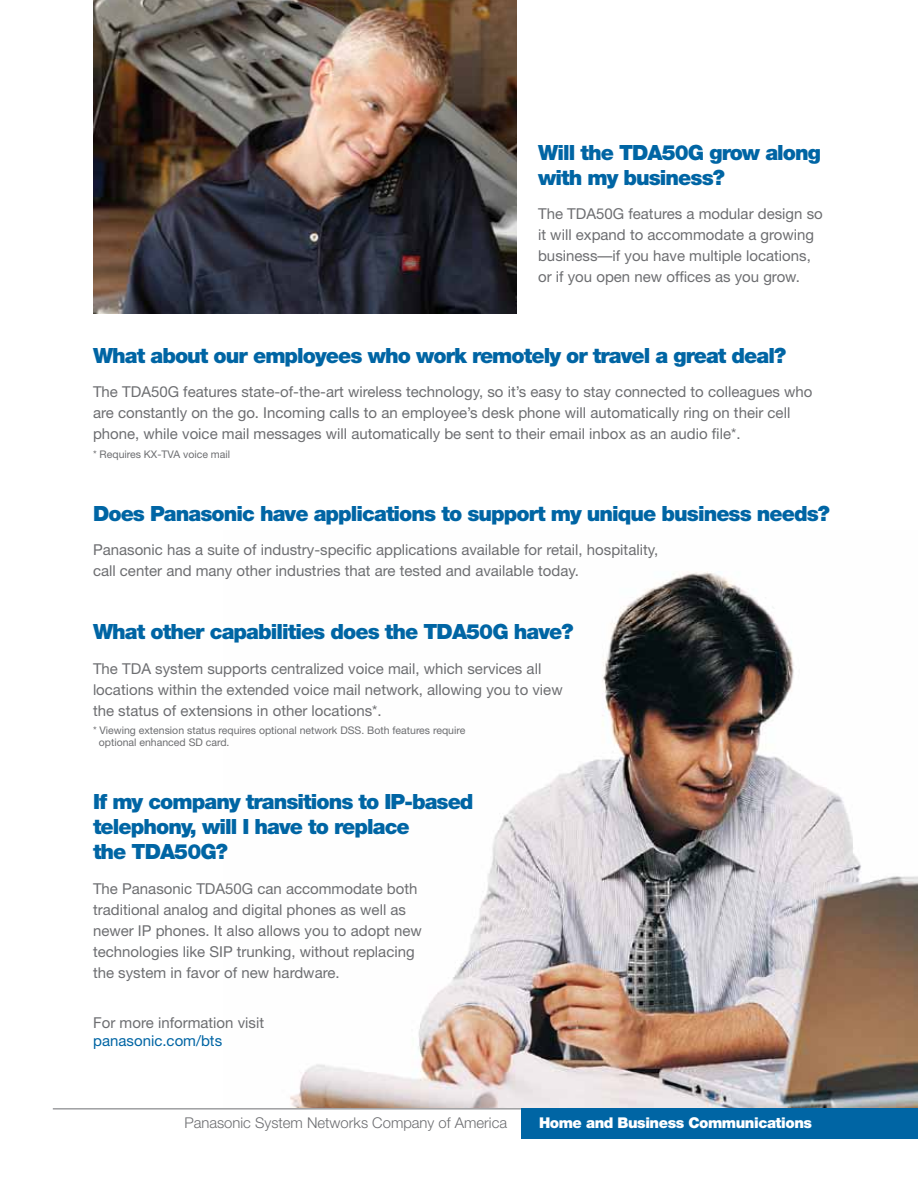
<style>
.page{position:relative;width:918px;height:1188px;background:#fff}
.page>*{position:absolute;margin:0;border:0;box-sizing:border-box;transform-origin:0 0}
.t1{font:900 21px/25.2px "Helvetica Neue";letter-spacing:-.045em;color:#0065a4}
.t2{font:15px/21px "Helvetica Neue";color:#6d6e71}
.t3{font:15px "Helvetica Neue";color:#0065a4}
.t4{font:300 14.85px "Helvetica Neue";color:#6d6e71}
.t5{font:900 14.85px "Helvetica Neue";letter-spacing:-.03em;color:#fff}
.t6{font:10.5px/12px "Helvetica Neue";color:#6d6e71}
</style>
<div class="page">
<img style="left:290px;top:571px;width:628px;height:537px">
<hr style="left:53px;top:1109px;width:502px;height:1px;background:#6d6e71">
<div style="left:521px;top:1108px;width:397px;height:31px;background:#0065a4"></div>
<img style="left:93px;top:0;width:424px;height:314px">
<h1 class="t1" style="left:538px;top:139px;width:284px">Will the TDA50G grow along with my business?</h1>
<p class="t2" style="left:538px;top:203px;width:286px">The TDA50G features a modular design so it will expand to accommodate a growing business—if you have multiple locations, or if you open new offices as you grow.</p>
<h1 class="t1" style="left:93px;top:343px;width:695px">What about our employees who work remotely or travel a great deal?</h1>
<p class="t2" style="left:93px;top:381px;width:721px">The TDA50G features state-of-the-art wireless technology, so it’s easy to stay connected to colleagues who are constantly on the go. Incoming calls to an employee’s desk phone will automatically ring on their cell phone, while voice mail messages will automatically be sent to their email inbox as an audio file*.</p>
<p class="t6" style="left:93px;top:448px;width:139px">* Requires KX-TVA voice mail</p>
<h1 class="t1" style="left:93px;top:501px;width:738px">Does Panasonic have applications to support my unique business needs?</h1>
<p class="t2" style="left:93px;top:539px;width:567px">Panasonic has a suite of industry-specific applications available for retail, hospitality, call center and many other industries that are tested and available today.</p>
<h1 class="t1" style="left:93px;top:619px;width:482px">What other capabilities does the TDA50G have?</h1>
<p class="t2" style="left:93px;top:658px;width:471px">The TDA system supports centralized voice mail, which services all locations within the extended voice mail network, allowing you to view the status of extensions in other locations*.</p>
<p class="t6" style="left:99px;top:724px;width:368px;text-indent:-6px">* Viewing extension status requires optional network DSS. Both features require optional enhanced SD card.</p>
<h1 class="t1" style="left:93px;top:789px;width:382px">If my company transitions to IP-based telephony, will I have to replace<br>the TDA50G?</h1>
<p class="t2" style="left:93px;top:878px;width:330px">The Panasonic TDA50G can accommodate both traditional analog and digital phones as well as newer IP phones. It also allows you to adopt new technologies like SIP trunking, without replacing the system in favor of new hardware.</p>
<p class="t2" style="left:93px;top:1012px;width:172px">For more information visit</p>
<p class="t3" style="left:93px;top:1031px;width:130px">panasonic.com/bts</p>
<p class="t4" style="left:184px;top:1114px;width:324px">Panasonic System Networks Company of America</p>
<p class="t5" style="left:539px;top:1114px;width:275px">Home and Business Communications</p>
</div>
